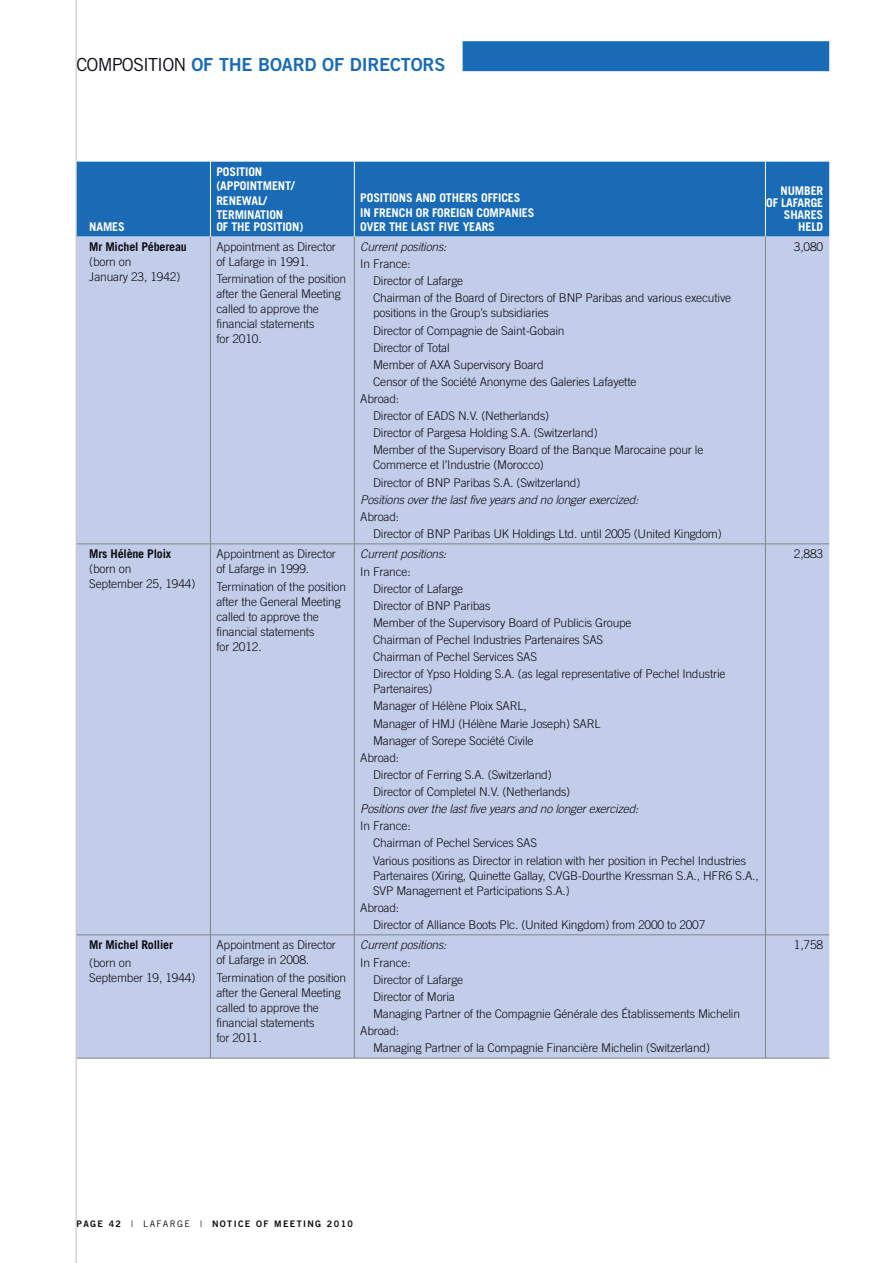
<style>
.page{position:relative;width:893px;height:1263px;background:#fff}
.page>*{position:absolute;margin:0;border:0;box-sizing:border-box;transform-origin:0 0}
.t1{font:18px "Trade Gothic LT Std Bd 2";letter-spacing:-.01em;color:#196bb5}
.t2{font:300 12px/15px "Trade Gothic LT Std";letter-spacing:-.015em;color:#0d0b13}
.t3{font:700 12px/14.1px "Trade Gothic LT Std";letter-spacing:-.01em;color:#fff}
.t4{font:italic 300 12px "Trade Gothic LT Std";letter-spacing:-.015em;color:#0d0b13}
.t5{font:700 12px "Trade Gothic LT Std";letter-spacing:-.015em;color:#0d0b13}
.t6{font:9px "Trade Gothic LT Std Bd 2";letter-spacing:.15em;color:#0d0b13}
.s1{font-family:"Trade Gothic LT Std";color:#0d0b13}
.s2{font-family:"Trade Gothic LT Std"}
</style>
<div class="page">
<div style="left:76px;top:41px;width:753px;height:30px;background:#196bb5"></div>
<div style="left:59px;top:39px;width:404px;height:33px;background:#fff"></div>
<div style="left:77px;top:162px;width:752px;height:75px;background:#196bb5"></div>
<div style="left:77px;top:237px;width:752px;height:821px;background:#c2cde9"></div>
<hr style="left:76px;top:544px;width:753px;height:1px;background:#81848a">
<hr style="left:76px;top:935px;width:753px;height:1px;background:#81848a">
<hr style="left:765px;top:162px;width:1px;height:75px;background:#fff">
<hr style="left:210px;top:237px;width:1px;height:307px;background:#81848a">
<hr style="left:354px;top:237px;width:1px;height:307px;background:#81848a">
<hr style="left:765px;top:237px;width:1px;height:307px;background:#81848a">
<hr style="left:210px;top:544px;width:1px;height:391px;background:#81848a">
<hr style="left:354px;top:544px;width:1px;height:391px;background:#81848a">
<hr style="left:765px;top:544px;width:1px;height:391px;background:#81848a">
<hr style="left:210px;top:935px;width:1px;height:123px;background:#81848a">
<hr style="left:354px;top:935px;width:1px;height:123px;background:#81848a">
<hr style="left:765px;top:935px;width:1px;height:123px;background:#81848a">
<hr style="left:76px;top:1058px;width:753px;height:1px;background:#81848a">
<hr style="left:210px;top:162px;width:1px;height:75px;background:#fff">
<hr style="left:354px;top:162px;width:1px;height:75px;background:#fff">
<hr style="left:76px;top:0;width:1px;height:1263px;background:#babec3">
<h1 class="t1" style="left:76px;top:58px;width:370px"><span class="s1">COMPOSITION</span> OF THE BOARD OF DIRECTORS</h1>
<p class="t3" style="left:89px;top:221px;width:37px">NAMES</p>
<p class="t3" style="left:216px;top:166px;width:79px">POSITION (APPOINTMENT/<br>RENEWAL/<br>TERMINATION</p>
<p class="t3" style="left:216px;top:221px;width:88px">OF THE POSITION)</p>
<p class="t3" style="left:360px;top:193px;width:176px">POSITIONS AND OTHERS OFFICES<br>IN FRENCH OR FOREIGN COMPANIES<br>OVER THE LAST FIVE YEARS</p>
<p class="t3" style="left:766px;top:186px;width:59px;line-height:12px;text-align:right">NUMBER<br>OF LAFARGE<br>SHARES<br>HELD</p>
<p class="t5" style="left:89px;top:242px;width:99px">Mr Michel Pébereau</p>
<p class="t2" style="left:89px;top:256px;width:93px">(born on<br>January 23, 1942)</p>
<p class="t2" style="left:216px;top:241px;width:121px">Appointment as Director of Lafarge in 1991.</p>
<p class="t2" style="left:216px;top:273px;width:131px">Termination of the position after the General Meeting called to approve the financial statements<br>for 2010.</p>
<p class="t4" style="left:360px;top:242px;width:88px">Current positions:</p>
<p class="t2" style="left:373px;top:257px;width:360px;line-height:17.1px;text-indent:-13px">In France:<br>Director of Lafarge<br>Chairman of the Board of Directors of BNP Paribas and various executive</p>
<p class="t2" style="left:373px;top:307px;width:177px">positions in the Group’s subsidiaries</p>
<p class="t2" style="left:373px;top:324px;width:193px">Director of Compagnie de Saint-Gobain</p>
<p class="t2" style="left:373px;top:341px;width:78px">Director of Total</p>
<p class="t2" style="left:373px;top:358px;width:172px">Member of AXA Supervisory Board</p>
<p class="t2" style="left:373px;top:376px;width:265px">Censor of the Société Anonyme des Galeries Lafayette</p>
<p class="t2" style="left:360px;top:393px;width:40px">Abroad:</p>
<p class="t2" style="left:373px;top:410px;width:178px">Director of EADS N.V. (Netherlands)</p>
<p class="t2" style="left:373px;top:427px;width:226px">Director of Pargesa Holding S.A. (Switzerland)</p>
<p class="t2" style="left:373px;top:444px;width:332px">Member of the Supervisory Board of the Banque Marocaine pour le</p>
<p class="t2" style="left:373px;top:458px;width:209px;line-height:17.1px">Commerce et l’Industrie (Morocco)<br>Director of BNP Paribas S.A. (Switzerland)</p>
<p class="t4" style="left:360px;top:495px;width:280px">Positions over the last five years and no longer exercized:</p>
<p class="t2" style="left:373px;top:509px;width:350px;line-height:17.1px;text-indent:-13px">Abroad:<br>Director of BNP Paribas UK Holdings Ltd. until 2005 (United Kingdom)</p>
<p class="t2" style="left:794px;top:241px;width:31px">3,080</p>
<p class="t5" style="left:89px;top:550px;width:83px">Mrs Hélène Ploix</p>
<p class="t2" style="left:89px;top:563px;width:108px">(born on<br>September 25, 1944)</p>
<p class="t2" style="left:216px;top:548px;width:121px">Appointment as Director of Lafarge in 1999.</p>
<p class="t2" style="left:216px;top:580px;width:131px">Termination of the position after the General Meeting called to approve the financial statements<br>for 2012 .</p>
<p class="t4" style="left:360px;top:550px;width:88px">Current positions:</p>
<p class="t2" style="left:373px;top:564px;width:354px;line-height:17.1px;text-indent:-13px">In France:<br>Director of Lafarge<br>Director of BNP Paribas<br>Member of the Supervisory Board of Publicis Groupe<br>Chairman of Pechel Industries Partenaires SAS<br>Chairman of Pechel Services SAS<br>Director of Ypso Holding S.A. (as legal representative of Pechel Industrie</p>
<p class="t2" style="left:373px;top:683px;width:61px">Partenaires)</p>
<p class="t2" style="left:373px;top:700px;width:155px">Manager of Hélène Ploix SARL,</p>
<p class="t2" style="left:373px;top:717px;width:229px">Manager of HMJ (Hélène Marie Joseph) SARL</p>
<p class="t2" style="left:373px;top:734px;width:162px">Manager of Sorepe Société Civile</p>
<p class="t2" style="left:360px;top:752px;width:40px">Abroad:</p>
<p class="t2" style="left:373px;top:769px;width:180px">Director of Ferring S.A. (Switzerland)</p>
<p class="t2" style="left:373px;top:786px;width:199px">Director of Completel N.V. (Netherlands)</p>
<p class="t4" style="left:360px;top:805px;width:280px">Positions over the last five years and no longer exercized:</p>
<p class="t2" style="left:373px;top:819px;width:374px;line-height:17.1px;text-indent:-13px">In France:<br>Chairman of Pechel Services SAS<br>Various positions as Director in relation with her position in Pechel Industries</p>
<p class="t2" style="left:373px;top:869px;width:387px">Partenaires (Xiring, Quinette Gallay, CVGB-Dourthe Kressman S.A., HFR6 S.A.,<br>SVP Management et Participations S.A.)</p>
<p class="t2" style="left:373px;top:900px;width:334px;line-height:17.1px;text-indent:-13px">Abroad:<br>Director of Alliance Boots Plc. (United Kingdom) from 2000 to 2007</p>
<p class="t2" style="left:794px;top:548px;width:31px">2,883</p>
<p class="t5" style="left:89px;top:941px;width:85px">Mr Michel Rollier</p>
<p class="t2" style="left:89px;top:956px;width:108px">(born on<br>September 19, 1944)</p>
<p class="t2" style="left:216px;top:939px;width:121px">Appointment as Director of Lafarge in 2008.</p>
<p class="t2" style="left:216px;top:971px;width:131px">Termination of the position after the General Meeting called to approve the financial statements<br>for 2011.</p>
<p class="t4" style="left:360px;top:941px;width:88px">Current positions:</p>
<p class="t2" style="left:360px;top:956px;width:52px">In France:</p>
<p class="t2" style="left:373px;top:973px;width:92px">Director of Lafarge</p>
<p class="t2" style="left:373px;top:991px;width:83px">Director of Moria</p>
<p class="t2" style="left:373px;top:1008px;width:368px">Managing Partner of the Compagnie Générale des Établissements Michelin</p>
<p class="t2" style="left:360px;top:1025px;width:40px">Abroad:</p>
<p class="t2" style="left:373px;top:1042px;width:338px">Managing Partner of la Compagnie Financière Michelin (Switzerland)</p>
<p class="t2" style="left:794px;top:939px;width:31px">1,758</p>
<p class="t6" style="left:76px;top:1220px;width:278px">PAGE 42 <span class="s2">| LAFARGE |</span> NOTICE OF MEETING 2010</p>
</div>
